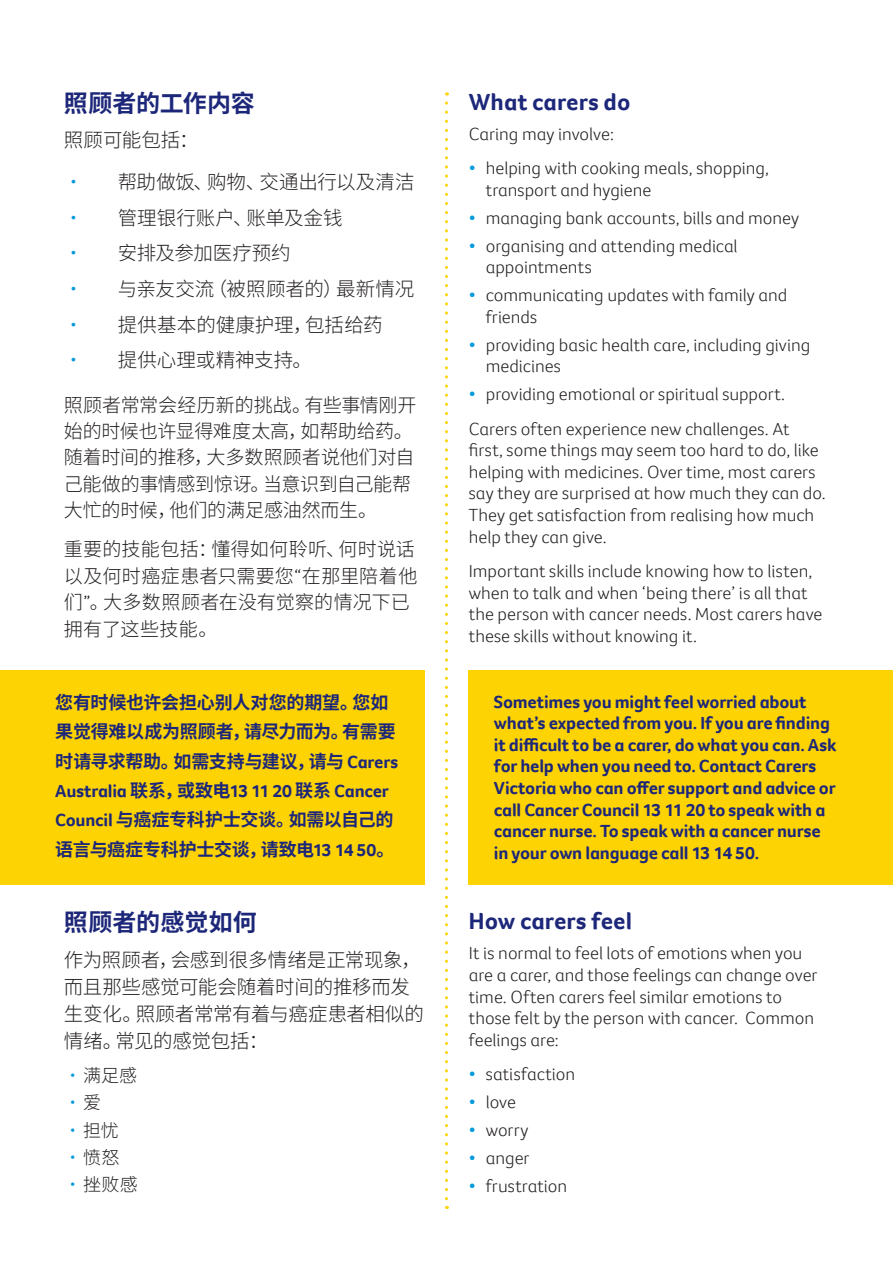
<style>
.page{position:relative;width:893px;height:1263px;background:#fff}
.page>*{position:absolute;margin:0;border:0;box-sizing:border-box;transform-origin:0 0}
.t1{font:700 24px "Foco CC";letter-spacing:.005em;color:#1d2779}
.t2{font:700 24px "Source Han Sans CN";letter-spacing:.005em;color:#1d2779}
.t3{font:300 19.5px/27px "Source Han Sans CN";letter-spacing:-.005em;color:#231f20}
.t4{font:300 19.05px/26.4px "Source Han Sans CN";letter-spacing:-.005em;color:#231f20}
.t5{font:300 18px/21.6px "Foco CC";color:#231f20}
.t6{font:700 18px/21.6px "Foco CC";letter-spacing:-.01em;color:#1d2779}
.t7{font:700 18px/29.4px "Source Han Sans CN";letter-spacing:-.015em;color:#1d2779}
.t8{font:300 18px "Source Han Sans CN";letter-spacing:.01em;color:#231f20}
.t9{font:300 18px "Source Han Sans CN";color:#0099da}
.s1{color:#0099da}
.s2{font-family:"Foco CC"}
.s3{font-family:"Source Han Sans CN"}
.s4{color:#231f20}
</style>
<div class="page">
<svg style="left:445px;top:103px;width:3px;height:1106px"></svg>
<div style="left:468px;top:670px;width:425px;height:214px;background:#fed304"></div>
<div style="left:0;top:670px;width:424px;height:214px;background:#fed304"></div>
<h1 class="t2" style="left:64px;top:89px;width:193px">照顾者的工作内容</h1>
<p class="t3" style="left:64px;top:127px;width:136px">照顾可能包括：</p>
<p class="t3" style="left:64px;top:169px;width:352px"><span class="s1">•</span> 帮助做饭、购物、交通出行以及清洁</p>
<p class="t3" style="left:64px;top:205px;width:280px"><span class="s1">•</span> 管理银行账户、账单及金钱</p>
<p class="t3" style="left:64px;top:240px;width:228px"><span class="s1">•</span> 安排及参加医疗预约</p>
<p class="t3" style="left:64px;top:276px;width:352px"><span class="s1">•</span> 与亲友交流（被照顾者的）最新情况</p>
<p class="t3" style="left:64px;top:311px;width:320px"><span class="s1">•</span> 提供基本的健康护理，包括给药</p>
<p class="t3" style="left:64px;top:347px;width:250px"><span class="s1">•</span> 提供心理或精神支持。</p>
<p class="t4" style="left:64px;top:392px;width:354px">照顾者常常会经历新的挑战。有些事情刚开始的时候也许显得难度太高，如帮助给药。随着时间的推移，大多数照顾者说他们对自己能做的事情感到惊讶。当意识到自己能帮大忙的时候，他们的满足感油然而生。</p>
<p class="t4" style="left:64px;top:537px;width:355px">重要的技能包括：懂得如何聆听、何时说话以及何时癌症患者只需要您<span class="s2">“</span>在那里陪着他们<span class="s2">”</span>。大多数照顾者在没有觉察的情况下已拥有了这些技能。</p>
<p class="t7" style="left:55px;top:688px;width:344px">您有时候也许会担心别人对您的期望。您如果觉得难以成为照顾者，请尽力而为。有需要时请寻求帮助。如需支持与建议，请与 <span class="s2">Carers</span></p>
<p class="t6" style="left:55px;top:780px;width:335px">Australia <span class="s3">联系，或致电</span>13 11 20 <span class="s3">联系</span> Cancer</p>
<p class="t7" style="left:55px;top:805px;width:341px"><span class="s2">Council</span> 与癌症专科护士交谈。如需以自己的语言与癌症专科护士交谈，请致电<span class="s2">13 14 50</span>。</p>
<h1 class="t2" style="left:64px;top:909px;width:195px">照顾者的感觉如何</h1>
<p class="t3" style="left:64px;top:947px;width:362px">作为照顾者，会感到很多情绪是正常现象，而且那些感觉可能会随着时间的推移而发生变化。照顾者常常有着与癌症患者相似的情绪。常见的感觉包括：</p>
<p class="t8" style="left:64px;top:1065px;width:75px"><span class="s1">•</span> 满足感</p>
<p class="t9" style="left:64px;top:1092px;width:39px">• <span class="s4">爱</span></p>
<p class="t8" style="left:64px;top:1120px;width:57px"><span class="s1">•</span> 担忧</p>
<p class="t8" style="left:64px;top:1147px;width:57px"><span class="s1">•</span> 愤怒</p>
<p class="t8" style="left:64px;top:1174px;width:76px"><span class="s1">•</span> 挫败感</p>
<h1 class="t1" style="left:469px;top:86px;width:163px">What carers do</h1>
<p class="t5" style="left:469px;top:123px;width:147px">Caring may involve:</p>
<p class="t5" style="left:486px;top:157px;width:285px;text-indent:-17px"><span class="s1">•</span> helping with cooking meals, shopping, transport and hygiene</p>
<p class="t5" style="left:469px;top:206px;width:332px"><span class="s1">•</span> managing bank accounts, bills and money</p>
<p class="t5" style="left:486px;top:234px;width:253px;text-indent:-17px"><span class="s1">•</span> organising and attending medical appointments</p>
<p class="t5" style="left:486px;top:284px;width:303px;text-indent:-17px"><span class="s1">•</span> communicating updates with family and friends</p>
<p class="t5" style="left:486px;top:334px;width:326px;text-indent:-17px"><span class="s1">•</span> providing basic health care, including giving medicines</p>
<p class="t5" style="left:469px;top:377px;width:322px;line-height:34.3px"><span class="s1">•</span> providing emotional or spiritual support.<br>Carers often experience new challenges. At</p>
<p class="t5" style="left:469px;top:439px;width:359px">first, some things may seem too hard to do, like helping with medicines. Over time, most carers say they are surprised at how much they can do.<br>They get satisfaction from realising how much help they can give.</p>
<p class="t5" style="left:469px;top:560px;width:355px">Important skills include knowing how to listen, when to talk and when ‘being there’ is all that the person with cancer needs. Most carers have these skills without knowing it.</p>
<p class="t6" style="left:494px;top:690px;width:344px">Sometimes you might feel worried about what’s expected from you. If you are finding it difficult to be a carer, do what you can. Ask for help when you need to. Contact Carers Victoria who can offer support and advice or call Cancer Council 13 11 20 to speak with a cancer nurse. To speak with a cancer nurse in your own language call 13 14 50.</p>
<h1 class="t1" style="left:469px;top:905px;width:165px">How carers feel</h1>
<p class="t5" style="left:469px;top:942px;width:350px">It is normal to feel lots of emotions when you are a carer, and those feelings can change over time. Often carers feel similar emotions to those felt by the person with cancer. Common feelings are:</p>
<p class="t5" style="left:469px;top:1063px;width:108px"><span class="s1">•</span> satisfaction</p>
<p class="t5" style="left:469px;top:1091px;width:49px"><span class="s1">•</span> love</p>
<p class="t5" style="left:469px;top:1119px;width:61px"><span class="s1">•</span> worry</p>
<p class="t5" style="left:469px;top:1147px;width:62px"><span class="s1">•</span> anger</p>
<p class="t5" style="left:469px;top:1175px;width:100px"><span class="s1">•</span> frustration</p>
</div>
